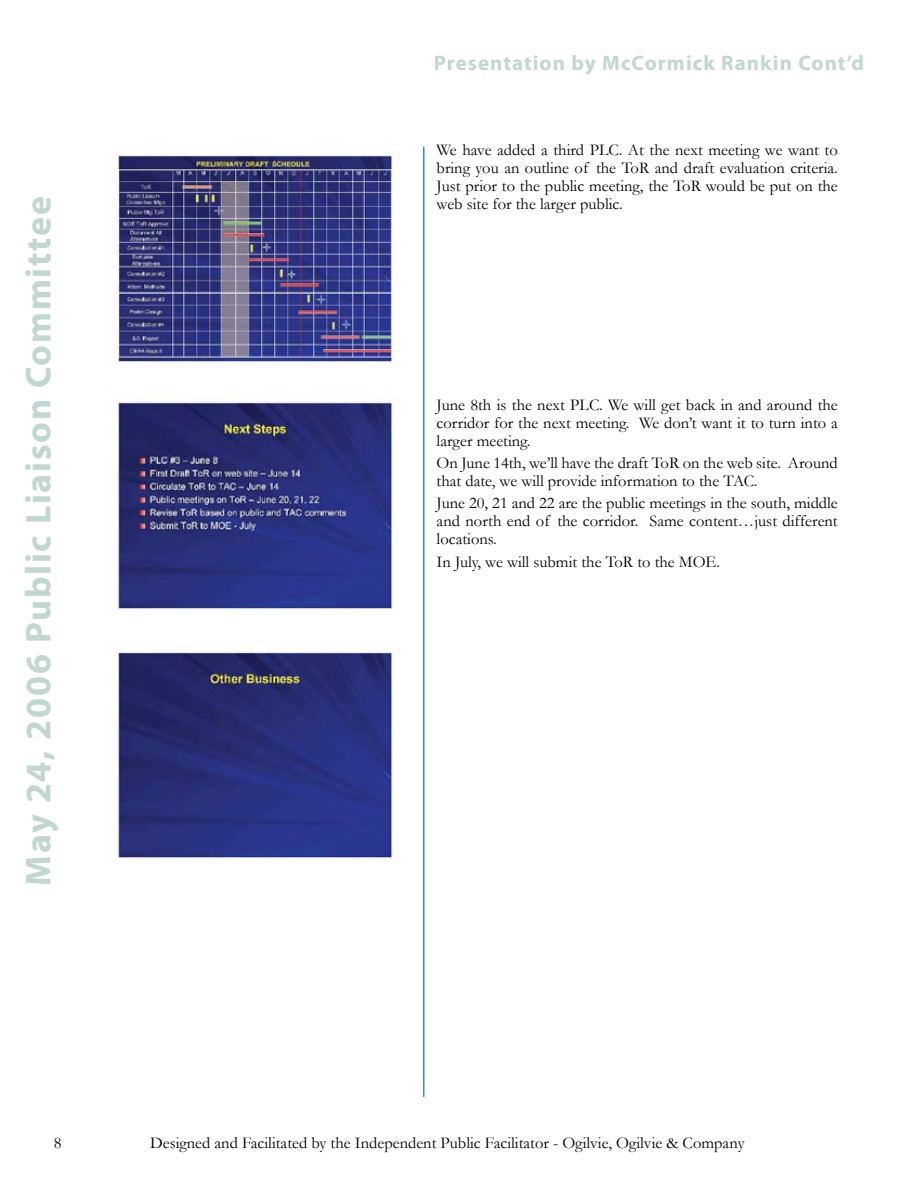
<style>
.page{position:relative;width:918px;height:1188px;background:#fff}
.page>*{position:absolute;margin:0;border:0;box-sizing:border-box;transform-origin:0 0}
.t1{font:700 36px "Myriad Pro";letter-spacing:.05em;color:#c2d6d2}
.t2{font:700 21px "Myriad Pro";letter-spacing:.05em;color:#c2d6d2}
.t3{font:16.5px/18px "Garamond";color:#000;text-align:justify}
</style>
<div class="page">
<hr style="left:423px;top:147px;width:1px;height:950px;background:#359888">
<img style="left:117px;top:399px;width:282px;height:215px">
<img style="left:117px;top:649px;width:282px;height:214px">
<img style="left:114px;top:152px;width:285px;height:216px">
<h1 class="t1" style="left:15px;top:886px;width:691px;rotate:-90deg">May 24, 2006 Public Liaison Committee</h1>
<p class="t2" style="left:434px;top:49px;width:432px">Presentation by McCormick Rankin Cont’d</p>
<p class="t3" style="left:437px;top:140px;width:403px">We have added a third PLC. At the next meeting we want to bring you an outline of the ToR and draft evaluation criteria.<br>Just prior to the public meeting, the ToR would be put on the web site for the larger public.</p>
<p class="t3" style="left:437px;top:395px;width:403px">June 8th is the next PLC. We will get back in and around the corridor for the next meeting. We don’t want it to turn into a larger meeting.</p>
<p class="t3" style="left:437px;top:454px;width:403px">On June 14th, we’ll have the draft ToR on the web site. Around that date, we will provide information to the TAC.</p>
<p class="t3" style="left:437px;top:494px;width:403px">June 20, 21 and 22 are the public meetings in the south, middle and north end of the corridor. Same content…just different locations.</p>
<p class="t3" style="left:437px;top:552px;width:285px">In July, we will submit the ToR to the MOE.</p>
<p class="t3" style="left:150px;top:1134px;width:596px">Designed and Facilitated by the Independent Public Facilitator - Ogilvie, Ogilvie &amp; Company</p>
</div>
